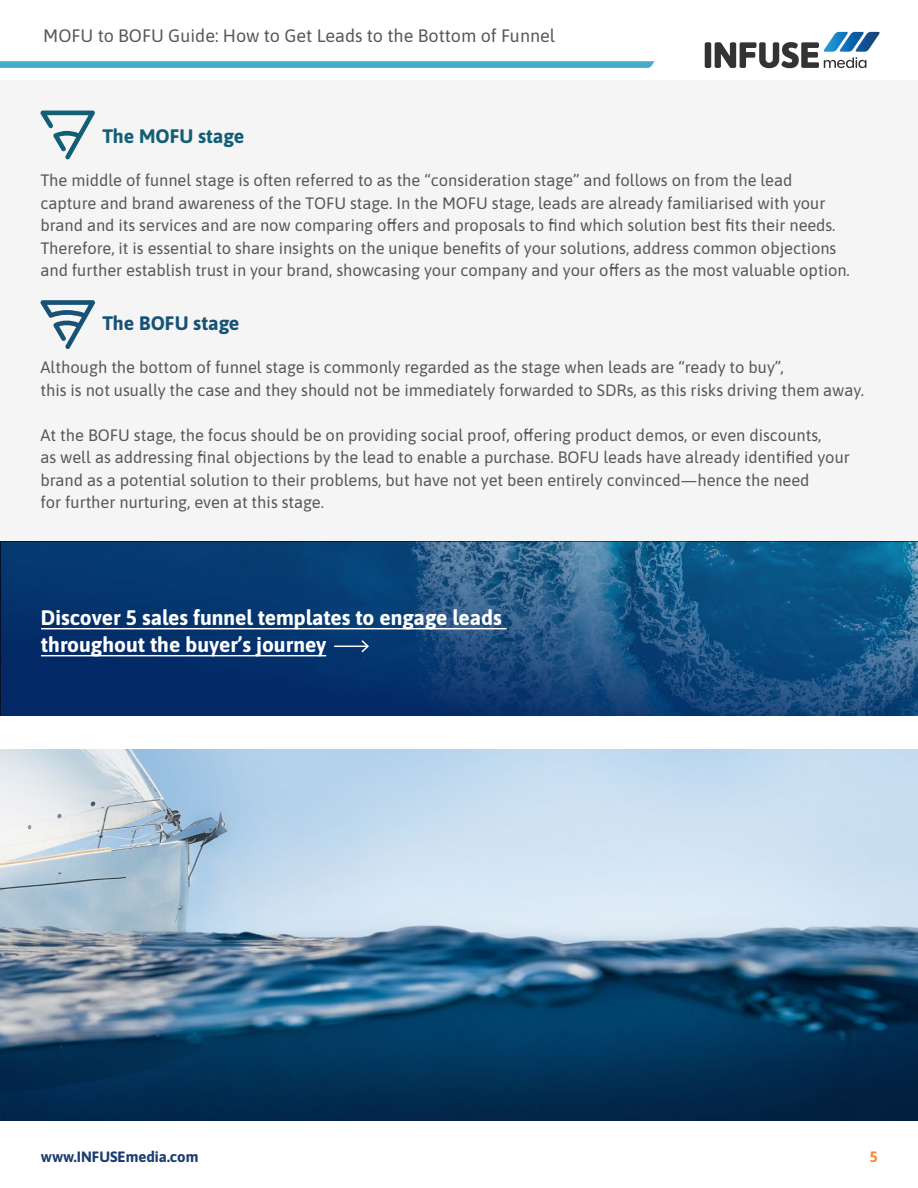
<style>
.page{position:relative;width:918px;height:1188px;background:#fff}
.page>*{position:absolute;margin:0;border:0;box-sizing:border-box;transform-origin:0 0}
.t1{font:700 21px/27px "Asap";color:#fff}
.t2{font:700 19.5px "Asap";color:#175275}
.t3{font:700 19.5px "Asap";color:#125e75}
.t4{font:18px "Asap";color:#585856}
.t5{font:16.5px/22.5px "Asap";color:#575756}
.t6{font:700 15px "Asap";color:#1c3d70}
.t7{font:700 15px "Asap";color:#fe8636}
</style>
<div class="page">
<svg style="left:0;top:61px;width:655px;height:7px;background:#4fb0ce"></svg>
<div style="left:0;top:81px;width:918px;height:475px;background:#f5f5f5"></div>
<img style="left:0;top:542px;width:918px;height:173px">
<hr style="left:41px;top:628px;width:466px;height:1px;background:#fff">
<hr style="left:41px;top:655px;width:285px;height:1px;background:#fff">
<hr style="left:334px;top:646px;width:34px;height:1px;background:#fff">
<svg style="left:360px;top:639px;width:10px;height:15px"></svg>
<svg style="left:40px;top:300px;width:55px;height:49px"></svg>
<svg style="left:41px;top:111px;width:54px;height:48px"></svg>
<img style="left:0;top:750px;width:918px;height:370px">
<svg style="left:705px;top:32px;width:175px;height:36px"></svg>
<p class="t4" style="left:43px;top:23px;width:513px">MOFU to BOFU Guide: How to Get Leads to the Bottom of Funnel</p>
<p class="t3" style="left:103px;top:123px;width:143px">The MOFU stage</p>
<p class="t5" style="left:40px;top:168px;width:811px">The middle of funnel stage is often referred to as the “consideration stage” and follows on from the lead capture and brand awareness of the TOFU stage. In the MOFU stage, leads are already familiarised with your brand and its services and are now comparing offers and proposals to find which solution best fits their needs.<br>Therefore, it is essential to share insights on the unique benefits of your solutions, address common objections and further establish trust in your brand, showcasing your company and your offers as the most valuable option.</p>
<p class="t2" style="left:103px;top:310px;width:138px">The BOFU stage</p>
<p class="t5" style="left:40px;top:355px;width:825px">Although the bottom of funnel stage is commonly regarded as the stage when leads are “ready to buy”,<br>this is not usually the case and they should not be immediately forwarded to SDRs, as this risks driving them away.</p>
<p class="t5" style="left:40px;top:423px;width:811px">At the BOFU stage, the focus should be on providing social proof, offering product demos, or even discounts,<br>as well as addressing final objections by the lead to enable a purchase. BOFU leads have already identified your brand as a potential solution to their problems, but have not yet been entirely convinced—hence the need<br>for further nurturing, even at this stage.</p>
<p class="t1" style="left:41px;top:603px;width:462px">Discover 5 sales funnel templates to engage leads throughout the buyer’s journey</p>
<p class="t6" style="left:41px;top:1146px;width:159px">www.INFUSEmedia.com</p>
<p class="t7" style="left:870px;top:1146px;width:10px">5</p>
</div>
